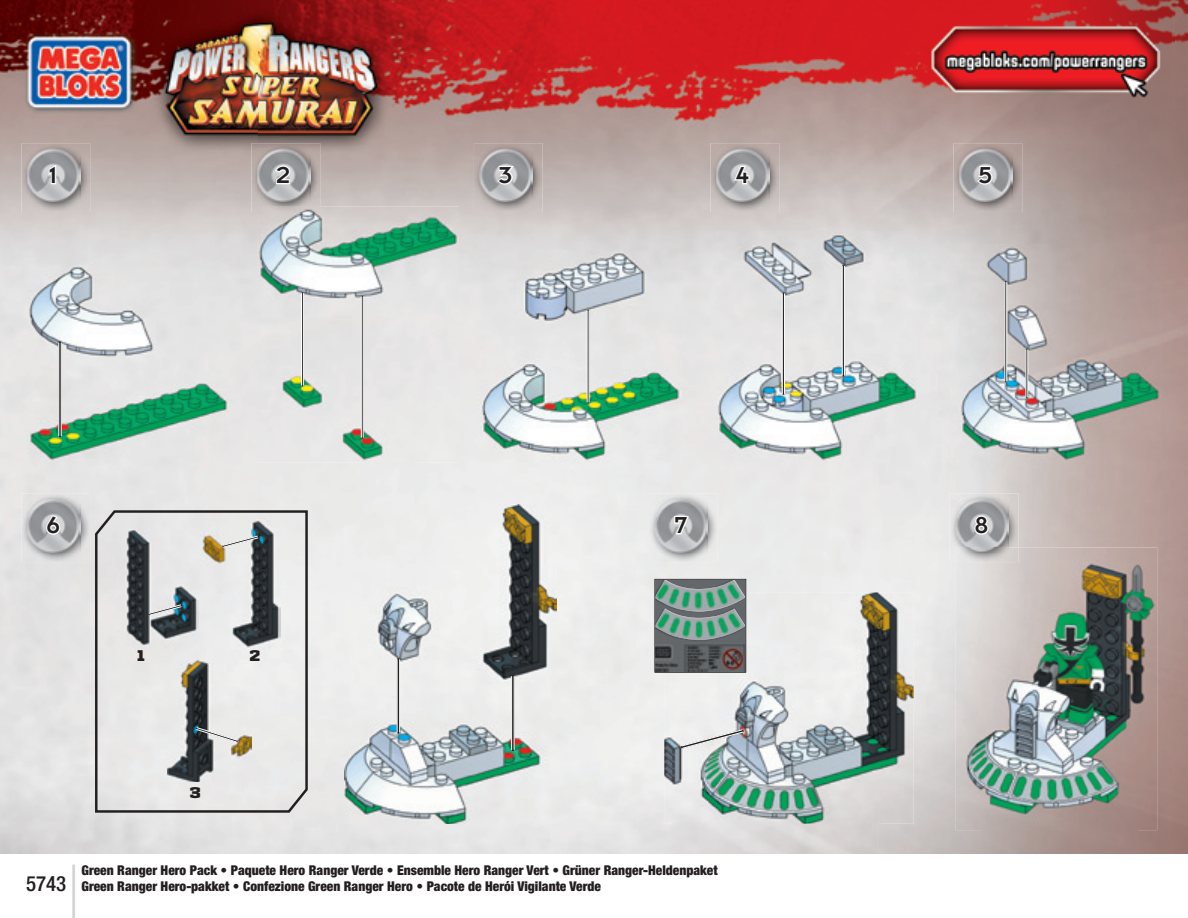
<style>
.page{position:relative;width:1188px;height:918px;background:#fff}
.page>*{position:absolute;margin:0;border:0;box-sizing:border-box;transform-origin:0 0}
.t1{font:700 condensed 105px "Helvetica Neue";color:#d1d2d4;scale:.2 1}
.t2{font:25.35px "Insignia A";color:#231f20}
.t3{font:500 condensed 21px "Helvetica Neue";color:#231f20}
.t4{font:700 15px "Armada";color:#231f20}
.t5{font:900 condensed 13.5px/16.2px "Helvetica Neue";color:#231f20}
</style>
<div class="page">
<img style="left:0;top:0;width:258px;height:305px">
<img style="left:258px;top:0;width:672px;height:152px">
<img style="left:930px;top:0;width:258px;height:50px">
<img style="left:1137px;top:50px;width:51px;height:804px">
<div style="left:258px;top:463px;width:103px;height:391px;background:#eaeae9"></div>
<img style="left:955px;top:548px;width:202px;height:282px">
<img style="left:27px;top:264px;width:202px;height:199px">
<hr style="left:59px;top:343px;width:2px;height:93px;background:#231f20">
<hr style="left:59px;top:343px;width:1px;height:93px;background:#fff">
<hr style="left:61px;top:343px;width:1px;height:93px;background:#fff">
<img style="left:257px;top:206px;width:202px;height:257px">
<hr style="left:361px;top:297px;width:2px;height:140px;background:#231f20">
<hr style="left:361px;top:297px;width:1px;height:140px;background:#fff">
<hr style="left:363px;top:297px;width:1px;height:140px;background:#fff">
<hr style="left:301px;top:293px;width:3px;height:92px;background:#231f20">
<hr style="left:301px;top:293px;width:1px;height:92px;background:#fff">
<hr style="left:303px;top:293px;width:1px;height:92px;background:#fff">
<img style="left:716px;top:232px;width:202px;height:231px">
<hr style="left:842px;top:266px;width:3px;height:109px;background:#231f20">
<hr style="left:842px;top:266px;width:1px;height:109px;background:#fff">
<hr style="left:844px;top:266px;width:1px;height:109px;background:#fff">
<hr style="left:782px;top:294px;width:3px;height:100px;background:#231f20">
<hr style="left:782px;top:294px;width:1px;height:100px;background:#fff">
<hr style="left:784px;top:294px;width:1px;height:100px;background:#fff">
<img style="left:480px;top:250px;width:201px;height:213px">
<hr style="left:587px;top:311px;width:2px;height:91px;background:#231f20">
<hr style="left:587px;top:311px;width:1px;height:91px;background:#fff">
<hr style="left:589px;top:311px;width:1px;height:91px;background:#fff">
<img style="left:959px;top:244px;width:202px;height:219px">
<hr style="left:1026px;top:350px;width:2px;height:47px;background:#231f20">
<hr style="left:1026px;top:350px;width:1px;height:47px;background:#fff">
<hr style="left:1028px;top:350px;width:1px;height:47px;background:#fff">
<hr style="left:1005px;top:282px;width:1px;height:99px;background:#fff">
<hr style="left:1006px;top:282px;width:1px;height:99px;background:#fff">
<img style="left:345px;top:505px;width:212px;height:319px">
<hr style="left:397px;top:660px;width:3px;height:72px;background:#231f20">
<hr style="left:397px;top:660px;width:1px;height:72px;background:#fff">
<hr style="left:399px;top:660px;width:1px;height:72px;background:#fff">
<hr style="left:511px;top:676px;width:3px;height:74px;background:#231f20">
<hr style="left:511px;top:676px;width:1px;height:74px;background:#fff">
<hr style="left:514px;top:676px;width:1px;height:74px;background:#fff">
<img style="left:664px;top:592px;width:250px;height:232px">
<svg style="left:679px;top:727px;width:67px;height:24px;background:#cbcdd0"></svg>
<img style="left:21px;top:143px;width:69px;height:69px">
<img style="left:27px;top:149px;width:53px;height:53px">
<svg style="left:48px;top:163px;width:9px;height:22px"></svg>
<img style="left:251px;top:143px;width:69px;height:69px">
<img style="left:257px;top:206px;width:63px;height:6px">
<img style="left:257px;top:149px;width:53px;height:53px">
<svg style="left:273px;top:164px;width:19px;height:21px"></svg>
<img style="left:474px;top:143px;width:69px;height:69px">
<img style="left:480px;top:149px;width:53px;height:53px">
<svg style="left:496px;top:165px;width:20px;height:21px"></svg>
<img style="left:710px;top:143px;width:69px;height:69px">
<img style="left:716px;top:149px;width:53px;height:53px">
<svg style="left:732px;top:165px;width:19px;height:20px"></svg>
<img style="left:953px;top:143px;width:69px;height:69px">
<img style="left:959px;top:149px;width:53px;height:53px">
<svg style="left:975px;top:165px;width:19px;height:21px"></svg>
<img style="left:21px;top:493px;width:69px;height:69px">
<img style="left:27px;top:499px;width:53px;height:53px">
<svg style="left:45px;top:513px;width:17px;height:23px"></svg>
<img style="left:649px;top:493px;width:69px;height:69px">
<img style="left:654px;top:499px;width:54px;height:53px">
<svg style="left:673px;top:515px;width:18px;height:21px"></svg>
<img style="left:950px;top:493px;width:68px;height:69px">
<img style="left:955px;top:548px;width:63px;height:14px">
<img style="left:955px;top:499px;width:53px;height:53px">
<svg style="left:973px;top:515px;width:17px;height:21px"></svg>
<svg style="left:93px;top:509px;width:216px;height:305px;background:#cacaca"></svg>
<svg style="left:654px;top:579px;width:92px;height:94px;background:#647b73"></svg>
<img style="left:918px;top:14px;width:256px;height:95px">
<h2 class="t2" style="left:49px;top:162px;width:10px">1</h2>
<h2 class="t2" style="left:276px;top:162px;width:16px">2</h2>
<h2 class="t2" style="left:499px;top:162px;width:15px">3</h2>
<h2 class="t2" style="left:736px;top:162px;width:15px">4</h2>
<h2 class="t2" style="left:978px;top:162px;width:15px">5</h2>
<h2 class="t2" style="left:46px;top:512px;width:15px">6</h2>
<h2 class="t2" style="left:674px;top:512px;width:14px">7</h2>
<h2 class="t2" style="left:974px;top:512px;width:16px">8</h2>
<p class="t4" style="left:137px;top:646px;width:9px">1</p>
<p class="t4" style="left:249px;top:646px;width:12px">2</p>
<p class="t4" style="left:190px;top:784px;width:13px">3</p>
<h3 class="t3" style="left:26px;top:871px;width:42px">5743</h3>
<h1 class="t1" style="left:71px;top:840px;width:25px">|</h1>
<p class="t5" style="left:82px;top:862px;width:638px">Green Ranger Hero Pack • Paquete Hero Ranger Verde • Ensemble Hero Ranger Vert • Grüner Ranger-Heldenpaket<br>Green Ranger Hero-pakket • Confezione Green Ranger Hero • Pacote de Herói Vigilante Verde</p>
</div>
